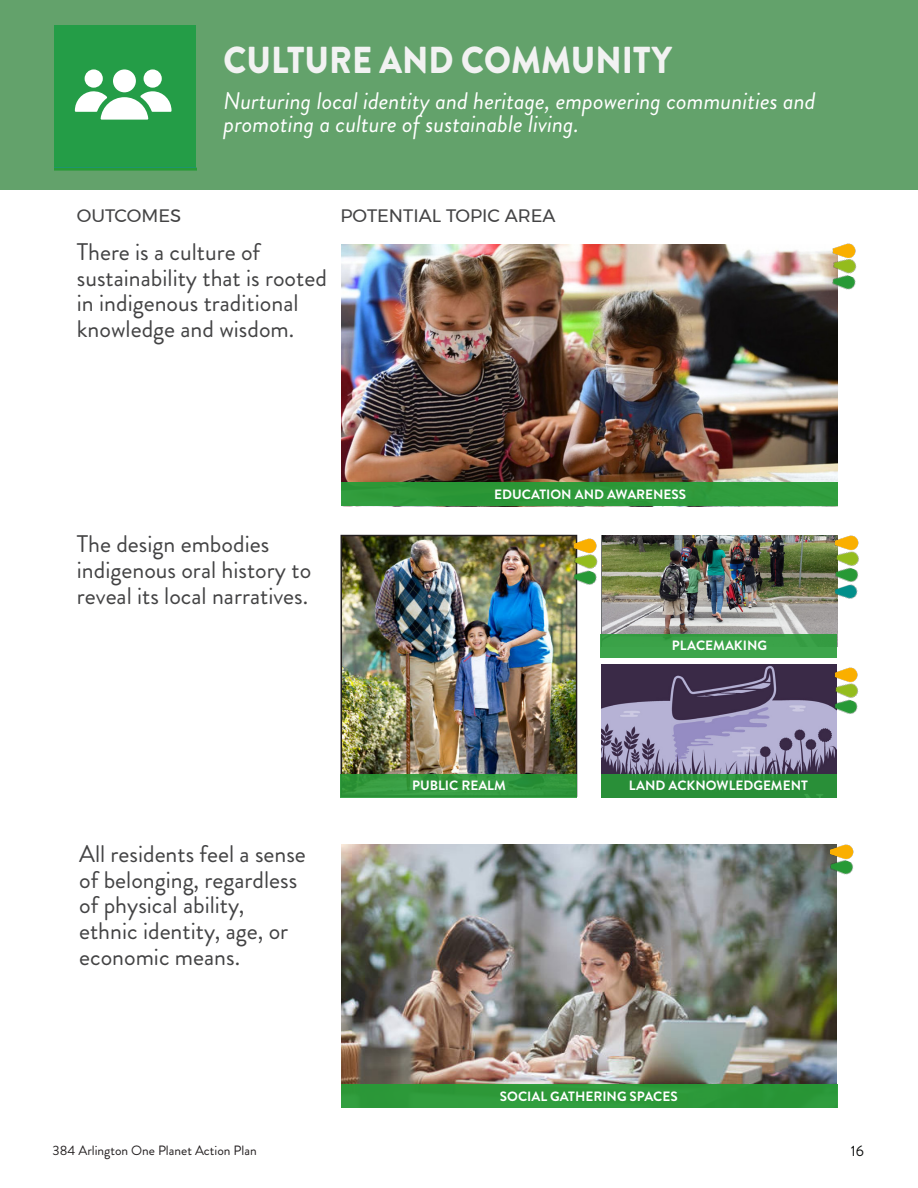
<style>
.page{position:relative;width:918px;height:1188px;background:#fff}
.page>*{position:absolute;margin:0;border:0;box-sizing:border-box;transform-origin:0 0}
.t1{font:900 37.5px "Brandon Grotesque";color:#f2f2f2;scale:.91 1}
.t2{font:24px/25.8px "Brandon Grotesque";color:#434344}
.t3{font:italic 24px/22.5px "Brandon Grotesque";color:#fff}
.t4{font:18px "Montserrat";color:#434344}
.t5{font:15px "Brandon Grotesque";color:#0a0c0b}
.t6{font:700 13.5px "Brandon Grotesque";color:#fff}
.t7{font:13.5px "Brandon Grotesque";color:#231f20}
</style>
<div class="page">
<img style="left:344px;top:538px;width:230px;height:236px">
<div style="left:341px;top:535px;width:236px;height:262px;border:2px solid #231f20"></div>
<img style="left:601px;top:665px;width:236px;height:109px">
<img style="left:602px;top:535px;width:236px;height:112px">
<div style="left:341px;top:774px;width:236px;height:24px;background:linear-gradient(to right,#349a3f,#2e963c)"></div>
<div style="left:601px;top:634px;width:236px;height:24px;background:#3ba349"></div>
<div style="left:601px;top:774px;width:236px;height:24px;background:#298f38"></div>
<img style="left:342px;top:244px;width:496px;height:238px">
<div style="left:342px;top:482px;width:496px;height:24px;background:#2f9b3b"></div>
<img style="left:341px;top:844px;width:495px;height:240px">
<div style="left:341px;top:1084px;width:497px;height:24px;background:#289b37"></div>
<img style="left:831px;top:281px;width:25px;height:12px">
<img style="left:830px;top:253px;width:27px;height:28px">
<img style="left:832px;top:243px;width:24px;height:15px">
<img style="left:829px;top:859px;width:24px;height:18px">
<img style="left:829px;top:844px;width:25px;height:15px">
<div style="left:0;top:1px;width:918px;height:189px;background:#63a26b"></div>
<div style="left:55px;top:25px;width:141px;height:144px;background:#249d47"></div>
<div style="left:85px;top:69px;width:18px;height:19px;background:#fff;border-radius:50%"></div>
<div style="left:113px;top:69px;width:23px;height:23px;background:#fff;border-radius:50%"></div>
<div style="left:144px;top:69px;width:18px;height:19px;background:#fff;border-radius:50%"></div>
<svg style="left:75px;top:91px;width:97px;height:29px"></svg>
<hr style="left:55px;top:168px;width:141px;height:2px;background:#289b37">
<img style="left:572px;top:576px;width:25px;height:12px">
<img style="left:571px;top:548px;width:27px;height:28px">
<img style="left:573px;top:538px;width:24px;height:15px">
<img style="left:834px;top:574px;width:24px;height:8px">
<img style="left:833px;top:545px;width:26px;height:29px">
<img style="left:834px;top:582px;width:24px;height:21px">
<img style="left:834px;top:536px;width:25px;height:14px">
<img style="left:833px;top:705px;width:25px;height:12px">
<img style="left:832px;top:677px;width:27px;height:28px">
<img style="left:834px;top:667px;width:24px;height:15px">
<h1 class="t1" style="left:224px;top:46px;width:494px">CULTURE AND COMMUNITY</h1>
<p class="t3" style="left:224px;top:93px;width:594px">Nurturing local identity and heritage, empowering communities and promoting a culture of sustainable living.</p>
<p class="t4" style="left:77px;top:205px;width:106px">OUTCOMES</p>
<p class="t4" style="left:341px;top:205px;width:217px">POTENTIAL TOPIC AREA</p>
<p class="t2" style="left:77px;top:242px;width:252px">There is a culture of sustainability that is rooted in indigenous traditional knowledge and wisdom.</p>
<p class="t2" style="left:77px;top:534px;width:236px">The design embodies indigenous oral history to reveal its local narratives.</p>
<p class="t2" style="left:79px;top:844px;width:228px">All residents feel a sense of belonging, regardless of physical ability, ethnic identity, age, or economic means.</p>
<p class="t6" style="left:494px;top:489px;width:193px">EDUCATION AND AWARENESS</p>
<p class="t6" style="left:672px;top:640px;width:97px">PLACEMAKING</p>
<p class="t6" style="left:412px;top:780px;width:95px">PUBLIC REALM</p>
<p class="t6" style="left:629px;top:780px;width:180px">LAND ACKNOWLEDGEMENT</p>
<p class="t6" style="left:500px;top:1091px;width:179px">SOCIAL GATHERING SPACES</p>
<p class="t7" style="left:53px;top:1146px;width:206px">384 Arlington One Planet Action Plan</p>
<p class="t5" style="left:851px;top:1146px;width:15px">16</p>
</div>
